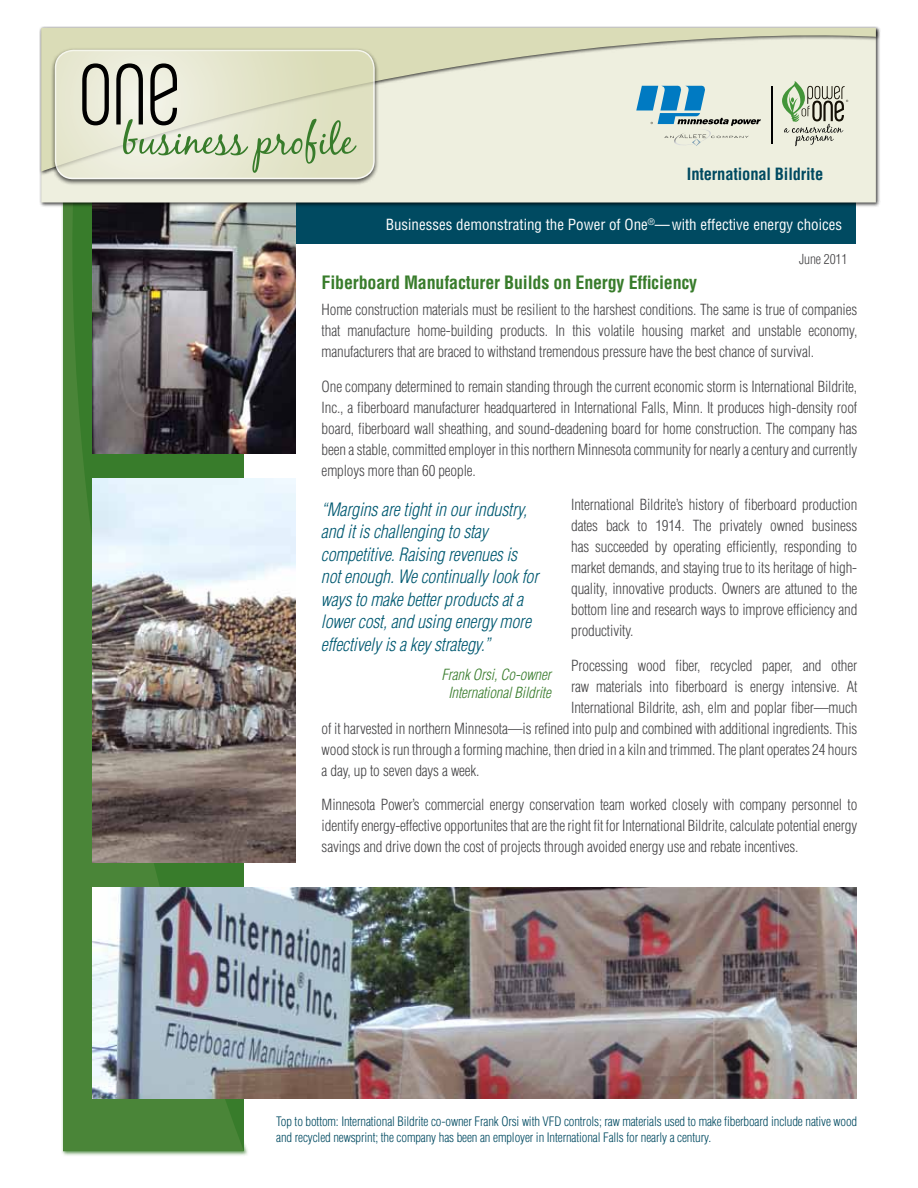
<style>
.page{position:relative;width:918px;height:1188px;background:#fff}
.page>*{position:absolute;margin:0;border:0;box-sizing:border-box;transform-origin:0 0}
.t1{font:italic 300 condensed 18px/22.5px "Helvetica";letter-spacing:-.01em;color:#005971}
.t2{font:700 condensed 18px "Helvetica";letter-spacing:-.01em;color:#387c2b}
.t3{font:700 condensed 16.5px "Helvetica";letter-spacing:-.01em;color:#004a61}
.t4{font:300 condensed 15px/21px "Helvetica";letter-spacing:-.01em;color:#464547;text-align:justify}
.t5{font:condensed 15px "Helvetica";color:#fff}
.t6{font:italic 300 condensed 15px/18px "Helvetica";letter-spacing:-.01em;color:#387c2b;text-align:center}
.t7{font:300 condensed 13.5px "Helvetica";letter-spacing:-.01em;color:#464547}
.t8{font:300 condensed 12.75px/16.5px "Helvetica";letter-spacing:-.01em;color:#004a61}
</style>
<div class="page">
<div style="left:133px;top:190px;width:723px;height:54px;background:#004a61"></div>
<svg style="left:61px;top:207px;width:183px;height:944px;background:#4e883f"></svg>
<img style="left:93px;top:207px;width:203px;height:247px">
<img style="left:93px;top:888px;width:763px;height:210px">
<div style="left:39px;top:26px;width:842px;height:181px;background:#000;opacity:.75"></div>
<div style="left:41px;top:28px;width:835px;height:174px;background:#eeefdf"></div>
<div style="left:39px;top:26px;width:842px;height:150px;background:#000;opacity:.75"></div>
<svg style="left:41px;top:26px;width:835px;height:146px"></svg>
<div style="left:50px;top:47px;width:329px;height:139px;background:#000;opacity:.95"></div>
<svg style="left:56px;top:50px;width:318px;height:129px"></svg>
<div style="left:55px;top:50px;width:320px;height:129px;border:2px solid #fff;border-radius:18px"></div>
<svg style="left:82px;top:63px;width:27px;height:62px"></svg>
<svg style="left:782px;top:81px;width:66px;height:65px"></svg>
<hr style="left:771px;top:86px;width:1px;height:57px;background:#000">
<svg style="left:636px;top:86px;width:125px;height:60px"></svg>
<img style="left:93px;top:479px;width:203px;height:384px">
<svg style="left:116px;top:63px;width:241px;height:110px"></svg>
<p class="t3" style="left:687px;top:164px;width:138px">International Bildrite</p>
<p class="t5" style="left:386px;top:215px;width:458px">Businesses demonstrating the Power of One<sup>®</sup>—with effective energy choices</p>
<p class="t7" style="left:799px;top:252px;width:50px">June 2011</p>
<p class="t2" style="left:322px;top:272px;width:377px">Fiberboard Manufacturer Builds on Energy Efficiency</p>
<p class="t4" style="left:322px;top:299px;width:537px">Home construction materials must be resilient to the harshest conditions. The same is true of companies that manufacture home-building products. In this volatile housing market and unstable economy, manufacturers that are braced to withstand tremendous pressure have the best chance of survival.</p>
<p class="t4" style="left:322px;top:376px;width:537px">One company determined to remain standing through the current economic storm is International Bildrite, Inc., a fiberboard manufacturer headquartered in International Falls, Minn. It produces high-density roof board, fiberboard wall sheathing, and sound-deadening board for home construction. The company has been a stable, committed employer in this northern Minnesota community for nearly a century and currently employs more than 60 people.</p>
<p class="t4" style="left:571px;top:494px;width:288px">International Bildrite’s history of fiberboard production dates back to 1914. The privately owned business has succeeded by operating efficiently, responding to market demands, and staying true to its heritage of high&shy;quality, innovative products. Owners are attuned to the bottom line and research ways to improve efficiency and productivity.</p>
<p class="t4" style="left:571px;top:655px;width:288px">Processing wood fiber, recycled paper, and other</p>
<p class="t4" style="left:571px;top:676px;width:288px">raw materials into fiberboard is energy intensive. At</p>
<p class="t4" style="left:571px;top:697px;width:288px">International Bildrite, ash, elm and poplar fiber—much</p>
<p class="t4" style="left:322px;top:718px;width:537px">of it harvested in northern Minnesota—is refined into pulp and combined with additional ingredients. This</p>
<p class="t4" style="left:322px;top:739px;width:537px">wood stock is run through a forming machine, then dried in a kiln and trimmed. The plant operates 24 hours</p>
<p class="t4" style="left:322px;top:760px;width:159px">a day, up to seven days a week.</p>
<p class="t4" style="left:322px;top:794px;width:537px">Minnesota Power’s commercial energy conservation team worked closely with company personnel to identify energy-effective opportunites that are the right fit for International Bildrite, calculate potential energy savings and drive down the cost of projects through avoided energy use and rebate incentives.</p>
<p class="t1" style="left:321px;top:498px;width:219px">“Margins are tight in our industry, and it is challenging to stay competitive. Raising revenues is not enough. We continually look for ways to make better products at a lower cost, and using energy more effectively is a key strategy.”</p>
<p class="t6" style="left:441px;top:665px;width:111px">Frank Orsi, Co-owner<br>International Bildrite</p>
<p class="t8" style="left:276px;top:1113px;width:583px">Top to bottom: International Bildrite co-owner Frank Orsi with VFD controls; raw materials used to make fiberboard include native wood and recycled newsprint; the company has been an employer in International Falls for nearly a century.</p>
</div>
